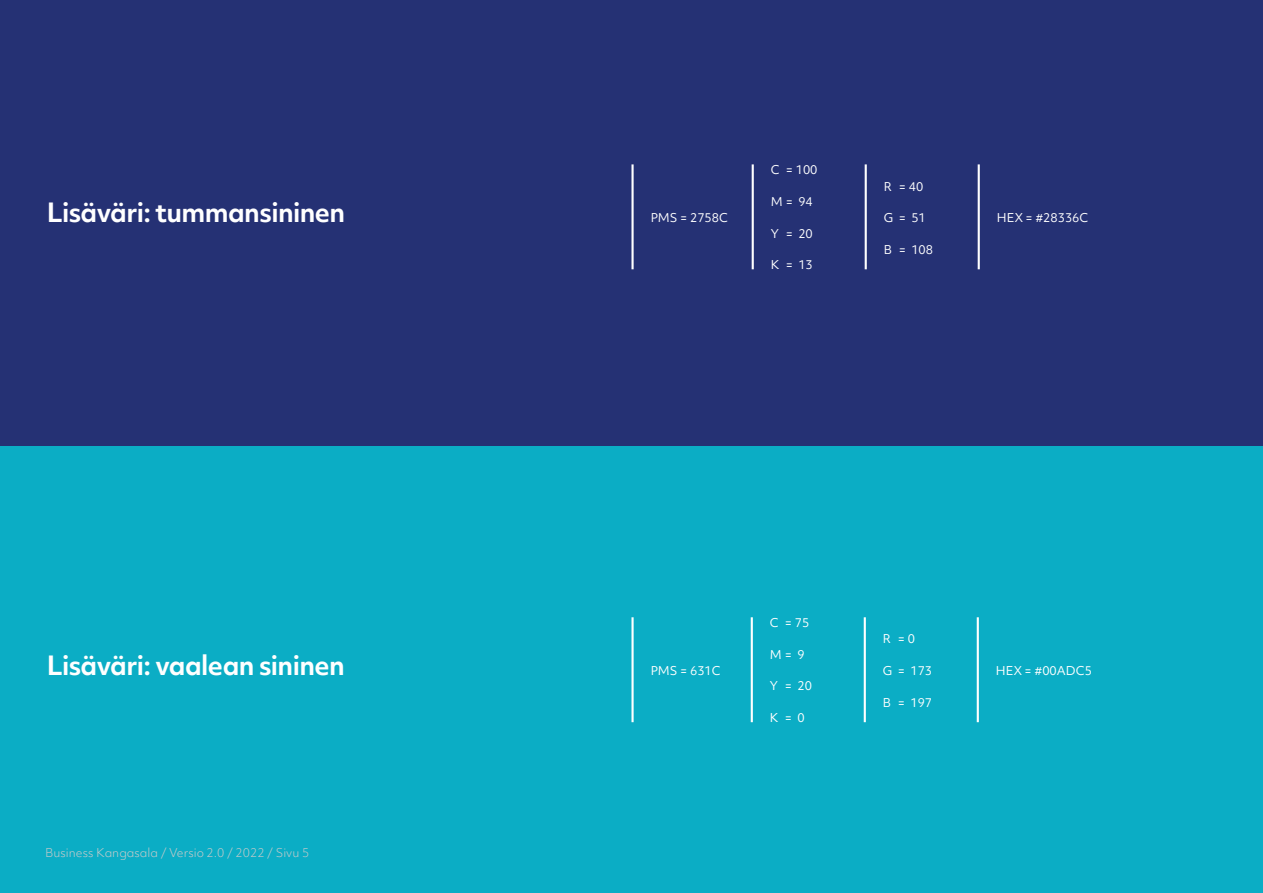
<style>
.page{position:relative;width:1263px;height:893px;background:#fff}
.page>*{position:absolute;margin:0;border:0;box-sizing:border-box;transform-origin:0 0}
.t1{font:700 25.5px "Objektiv Mk 2";letter-spacing:-.025em;color:#fff}
.t2{font:11.7px "Objektiv Mk 2";color:#fff}
.t3{font:300 11.7px "Objektiv Mk 2";color:#c9cbca}
</style>
<div class="page">
<div style="left:0;top:0;width:1263px;height:446px;background:#253174"></div>
<div style="left:0;top:446px;width:1263px;height:447px;background:#0badc5"></div>
<hr style="left:752px;top:164px;width:2px;height:105px;background:#fff">
<hr style="left:865px;top:164px;width:2px;height:105px;background:#fff">
<hr style="left:978px;top:164px;width:2px;height:105px;background:#fff">
<hr style="left:631px;top:164px;width:3px;height:105px;background:#fff">
<hr style="left:751px;top:617px;width:2px;height:105px;background:#fff">
<hr style="left:864px;top:617px;width:2px;height:105px;background:#fff">
<hr style="left:977px;top:617px;width:2px;height:105px;background:#fff">
<hr style="left:631px;top:617px;width:3px;height:105px;background:#fff">
<p class="t2" style="left:771px;top:161px;width:48px">C = 100</p>
<p class="t2" style="left:771px;top:193px;width:43px">M = 94</p>
<p class="t2" style="left:771px;top:225px;width:43px">Y = 20</p>
<p class="t2" style="left:771px;top:257px;width:43px">K = 13</p>
<p class="t2" style="left:884px;top:178px;width:41px">R = 40</p>
<p class="t2" style="left:884px;top:210px;width:43px">G = 51</p>
<p class="t2" style="left:884px;top:242px;width:51px">B = 108</p>
<h1 class="t1" style="left:47px;top:194px;width:300px">Lisäväri: tummansininen</h1>
<p class="t2" style="left:651px;top:210px;width:79px">PMS = 2758C</p>
<p class="t2" style="left:997px;top:210px;width:93px">HEX = #28336C</p>
<p class="t2" style="left:770px;top:614px;width:41px">C = 75</p>
<p class="t2" style="left:770px;top:646px;width:36px">M = 9</p>
<p class="t2" style="left:770px;top:678px;width:43px">Y = 20</p>
<p class="t2" style="left:770px;top:710px;width:36px">K = 0</p>
<p class="t2" style="left:883px;top:631px;width:34px">R = 0</p>
<p class="t2" style="left:883px;top:663px;width:51px">G = 173</p>
<p class="t2" style="left:883px;top:695px;width:51px">B = 197</p>
<h1 class="t1" style="left:47px;top:647px;width:300px">Lisäväri: vaalean sininen</h1>
<p class="t2" style="left:651px;top:663px;width:72px">PMS = 631C</p>
<p class="t2" style="left:996px;top:663px;width:97px">HEX = #00ADC5</p>
<p class="t3" style="left:45px;top:845px;width:266px">Business Kangasala / Versio 2.0 / 2022 / Sivu 5</p>
</div>
